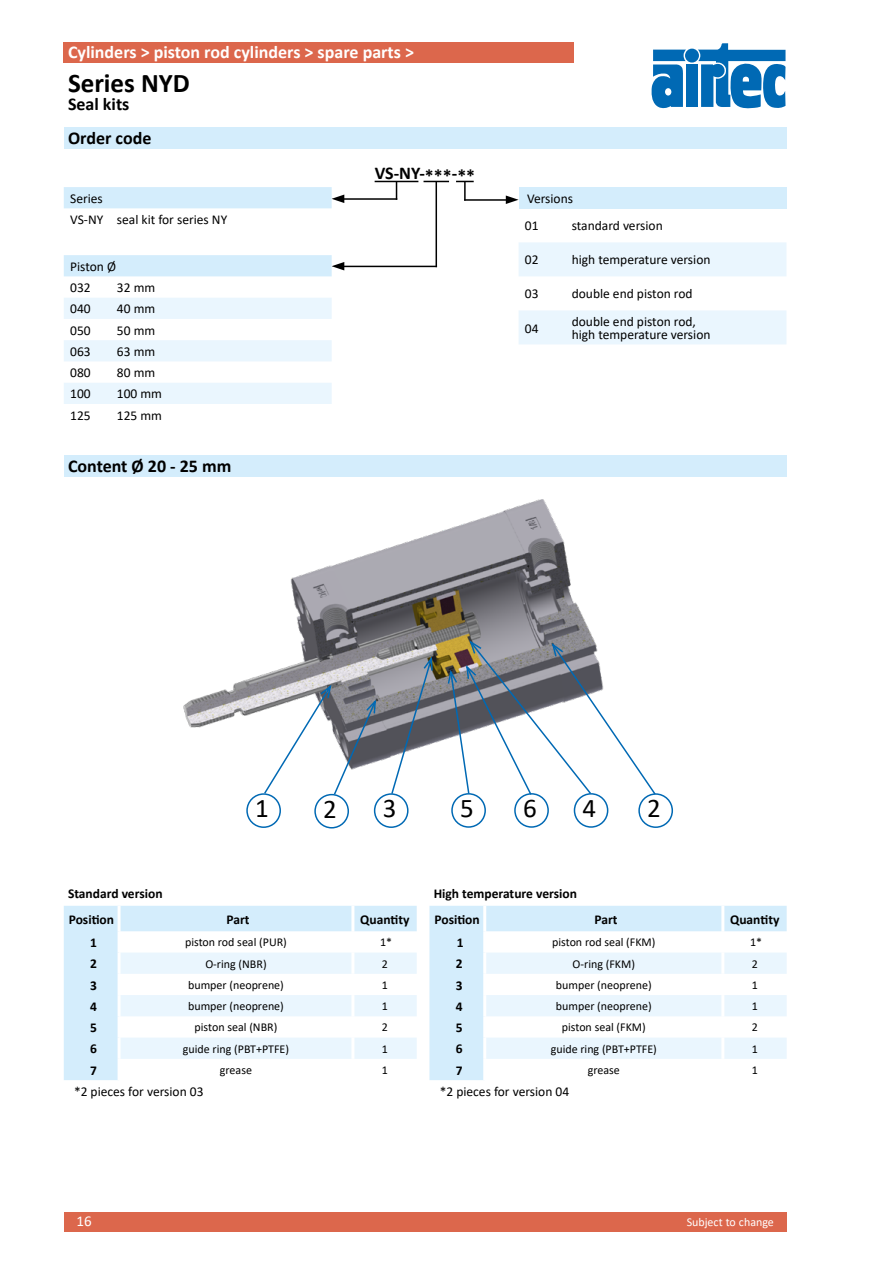
<style>
.page{position:relative;width:893px;height:1263px;background:#fff}
.page>*{position:absolute;margin:0;border:0;box-sizing:border-box;transform-origin:0 0}
.t1{font:700 27px "Calibri";color:#000}
.t2{font:27px "Calibri";color:#000}
.t3{font:700 18px "Calibri";color:#000}
.t4{font:700 18px "Calibri";color:#fff}
.t5{font:15px "Calibri";color:#fff}
.t6{font:13.5px/21.3px "Calibri";color:#000}
.t7{font:700 13.5px/25.5px "Calibri";color:#000}
.t8{font:12px "Calibri";color:#000}
.t9{font:12px "Calibri";color:#fff}
</style>
<div class="page">
<div style="left:685px;top:49px;width:14px;height:14px;background:#0069b4;border-radius:50%"></div>
<div style="left:686px;top:64px;width:12px;height:43px;background:#0069b4"></div>
<svg style="left:651px;top:50px;width:35px;height:59px"></svg>
<svg style="left:698px;top:43px;width:87px;height:66px"></svg>
<div style="left:64px;top:1212px;width:723px;height:19px;background:#dc674c"></div>
<div style="left:64px;top:43px;width:510px;height:20px;background:#dc674c"></div>
<div style="left:64px;top:128px;width:723px;height:21px;background:#d4edfc"></div>
<hr style="left:375px;top:181px;width:43px;height:1px;background:#000">
<svg style="left:396px;top:182px;width:1px;height:16px"></svg>
<hr style="left:339px;top:198px;width:58px;height:2px;background:#000">
<hr style="left:464px;top:199px;width:48px;height:2px;background:#000">
<svg style="left:506px;top:195px;width:13px;height:9px"></svg>
<svg style="left:423px;top:181px;width:26px;height:1px"></svg>
<hr style="left:436px;top:181px;width:1px;height:86px;background:#000">
<hr style="left:339px;top:266px;width:98px;height:1px;background:#000">
<svg style="left:64px;top:187px;width:280px;height:89px"></svg>
<svg style="left:64px;top:298px;width:268px;height:106px"></svg>
<div style="left:519px;top:187px;width:267px;height:21px;background:#d4edfc"></div>
<svg style="left:519px;top:242px;width:267px;height:102px"></svg>
<svg style="left:456px;top:181px;width:18px;height:1px"></svg>
<hr style="left:464px;top:181px;width:2px;height:20px;background:#000">
<img style="left:183px;top:499px;width:411px;height:263px">
<div style="left:64px;top:455px;width:723px;height:21px;background:#d4edfc"></div>
<svg style="left:263px;top:683px;width:114px;height:113px"></svg>
<svg style="left:390px;top:654px;width:44px;height:139px"></svg>
<div style="left:246px;top:793px;width:35px;height:35px;border:2px solid #0069b4;border-radius:50%"></div>
<div style="left:314px;top:794px;width:35px;height:34px;border:2px solid #0069b4;border-radius:50%"></div>
<div style="left:638px;top:793px;width:35px;height:35px;border:2px solid #0069b4;border-radius:50%"></div>
<div style="left:374px;top:793px;width:35px;height:35px;border:2px solid #0069b4;border-radius:50%"></div>
<div style="left:574px;top:793px;width:34px;height:35px;border:2px solid #0069b4;border-radius:50%"></div>
<div style="left:514px;top:793px;width:35px;height:35px;border:2px solid #0069b4;border-radius:50%"></div>
<svg style="left:447px;top:639px;width:210px;height:157px"></svg>
<div style="left:451px;top:793px;width:35px;height:35px;border:2px solid #0069b4;border-radius:50%"></div>
<svg style="left:64px;top:906px;width:353px;height:174px;fill:#d4edfc"></svg>
<svg style="left:121px;top:952px;width:296px;height:107px"></svg>
<hr style="left:118px;top:906px;width:3px;height:25px;background:#fff">
<hr style="left:351px;top:906px;width:3px;height:25px;background:#fff">
<hr style="left:118px;top:931px;width:3px;height:21px;background:#fff">
<hr style="left:351px;top:931px;width:3px;height:21px;background:#fff">
<hr style="left:118px;top:952px;width:3px;height:22px;background:#fff">
<hr style="left:351px;top:952px;width:3px;height:22px;background:#fff">
<hr style="left:118px;top:974px;width:3px;height:21px;background:#fff">
<hr style="left:351px;top:974px;width:3px;height:21px;background:#fff">
<hr style="left:118px;top:995px;width:3px;height:21px;background:#fff">
<hr style="left:351px;top:995px;width:3px;height:21px;background:#fff">
<hr style="left:118px;top:1016px;width:3px;height:21px;background:#fff">
<hr style="left:351px;top:1016px;width:3px;height:21px;background:#fff">
<hr style="left:118px;top:1037px;width:3px;height:22px;background:#fff">
<hr style="left:351px;top:1037px;width:3px;height:22px;background:#fff">
<hr style="left:118px;top:1059px;width:3px;height:21px;background:#fff">
<hr style="left:351px;top:1059px;width:3px;height:21px;background:#fff">
<svg style="left:429px;top:906px;width:358px;height:174px;fill:#d4edfc"></svg>
<svg style="left:486px;top:952px;width:301px;height:107px"></svg>
<hr style="left:483px;top:906px;width:3px;height:25px;background:#fff">
<hr style="left:721px;top:906px;width:3px;height:25px;background:#fff">
<hr style="left:483px;top:931px;width:3px;height:21px;background:#fff">
<hr style="left:721px;top:931px;width:3px;height:21px;background:#fff">
<hr style="left:483px;top:952px;width:3px;height:22px;background:#fff">
<hr style="left:721px;top:952px;width:3px;height:22px;background:#fff">
<hr style="left:483px;top:974px;width:3px;height:21px;background:#fff">
<hr style="left:721px;top:974px;width:3px;height:21px;background:#fff">
<hr style="left:483px;top:995px;width:3px;height:21px;background:#fff">
<hr style="left:721px;top:995px;width:3px;height:21px;background:#fff">
<hr style="left:483px;top:1016px;width:3px;height:21px;background:#fff">
<hr style="left:721px;top:1016px;width:3px;height:21px;background:#fff">
<hr style="left:483px;top:1037px;width:3px;height:22px;background:#fff">
<hr style="left:721px;top:1037px;width:3px;height:22px;background:#fff">
<hr style="left:483px;top:1059px;width:3px;height:21px;background:#fff">
<hr style="left:721px;top:1059px;width:3px;height:21px;background:#fff">
<h2 class="t4" style="left:68px;top:40px;width:348px">Cylinders &gt; piston rod cylinders &gt; spare parts &gt;</h2>
<h1 class="t1" style="left:68px;top:64px;width:123px">Series NYD</h1>
<h2 class="t3" style="left:68px;top:91px;width:63px">Seal kits</h2>
<h2 class="t3" style="left:68px;top:125px;width:85px">Order code</h2>
<p class="t6" style="left:70px;top:187px;width:159px">Series<br>VS-NY seal kit for series NY</p>
<p class="t6" style="left:70px;top:255px;width:47px">Piston Ø<br>032</p>
<p class="t6" style="left:117px;top:277px;width:40px">32 mm</p>
<p class="t6" style="left:70px;top:298px;width:22px">040</p>
<p class="t6" style="left:117px;top:298px;width:40px">40 mm</p>
<p class="t6" style="left:70px;top:319px;width:22px">050</p>
<p class="t6" style="left:117px;top:319px;width:40px">50 mm</p>
<p class="t6" style="left:70px;top:340px;width:22px">063</p>
<p class="t6" style="left:117px;top:340px;width:40px">63 mm</p>
<p class="t6" style="left:70px;top:362px;width:22px">080</p>
<p class="t6" style="left:117px;top:362px;width:40px">80 mm</p>
<p class="t6" style="left:70px;top:383px;width:22px">100</p>
<p class="t6" style="left:117px;top:383px;width:47px">100 mm</p>
<p class="t6" style="left:70px;top:404px;width:22px">125</p>
<p class="t6" style="left:117px;top:404px;width:47px">125 mm</p>
<h2 class="t3" style="left:68px;top:453px;width:165px">Content Ø 20 - 25 mm</h2>
<h2 class="t3" style="left:375px;top:161px;width:102px">VS-NY-***-**</h2>
<p class="t6" style="left:525px;top:184px;width:50px;line-height:27.6px">Versions<br>01</p>
<p class="t6" style="left:572px;top:215px;width:93px">standard version</p>
<p class="t6" style="left:525px;top:249px;width:15px">02</p>
<p class="t6" style="left:572px;top:249px;width:140px">high temperature version</p>
<p class="t6" style="left:525px;top:283px;width:15px">03</p>
<p class="t6" style="left:572px;top:283px;width:122px">double end piston rod</p>
<p class="t6" style="left:525px;top:317px;width:15px">04</p>
<p class="t6" style="left:572px;top:314px;width:140px;line-height:13.5px">double end piston rod, high temperature version</p>
<h1 class="t2" style="left:255px;top:789px;width:15px">1</h1>
<h1 class="t2" style="left:323px;top:790px;width:15px">2</h1>
<h1 class="t2" style="left:383px;top:789px;width:15px">3</h1>
<h1 class="t2" style="left:460px;top:789px;width:15px">5</h1>
<h1 class="t2" style="left:523px;top:789px;width:15px">6</h1>
<h1 class="t2" style="left:583px;top:789px;width:15px">4</h1>
<h1 class="t2" style="left:647px;top:789px;width:15px">2</h1>
<p class="t7" style="left:68px;top:881px;width:96px">Standard version<br>Position</p>
<p class="t7" style="left:227px;top:906px;width:25px">Part</p>
<p class="t7" style="left:360px;top:906px;width:51px">Quantity</p>
<p class="t7" style="left:434px;top:881px;width:145px">High temperature version<br>Position</p>
<p class="t7" style="left:594px;top:906px;width:25px">Part</p>
<p class="t7" style="left:730px;top:906px;width:51px">Quantity</p>
<p class="t7" style="left:90px;top:929px;width:8px">1</p>
<p class="t8" style="left:185px;top:934px;width:103px">piston rod seal (PUR)</p>
<p class="t8" style="left:380px;top:934px;width:14px">1*</p>
<p class="t7" style="left:90px;top:951px;width:8px">2</p>
<p class="t8" style="left:205px;top:955px;width:63px">O-ring (NBR)</p>
<p class="t8" style="left:382px;top:955px;width:8px">2</p>
<p class="t7" style="left:90px;top:972px;width:8px">3</p>
<p class="t8" style="left:188px;top:977px;width:97px">bumper (neoprene)</p>
<p class="t8" style="left:382px;top:977px;width:8px">1</p>
<p class="t7" style="left:90px;top:993px;width:8px">4</p>
<p class="t8" style="left:188px;top:998px;width:97px">bumper (neoprene)</p>
<p class="t8" style="left:382px;top:998px;width:8px">1</p>
<p class="t7" style="left:90px;top:1015px;width:8px">5</p>
<p class="t8" style="left:195px;top:1019px;width:84px">piston seal (NBR)</p>
<p class="t8" style="left:382px;top:1019px;width:8px">2</p>
<p class="t7" style="left:90px;top:1036px;width:8px">6</p>
<p class="t8" style="left:183px;top:1040px;width:108px">guide ring (PBT+PTFE)</p>
<p class="t8" style="left:382px;top:1040px;width:8px">1</p>
<p class="t7" style="left:90px;top:1057px;width:8px">7</p>
<p class="t8" style="left:220px;top:1062px;width:34px">grease</p>
<p class="t8" style="left:382px;top:1062px;width:8px">1</p>
<p class="t6" style="left:74px;top:1080px;width:131px">*2 pieces for version 03</p>
<p class="t7" style="left:457px;top:929px;width:8px">1</p>
<p class="t8" style="left:552px;top:934px;width:105px">piston rod seal (FKM)</p>
<p class="t8" style="left:750px;top:934px;width:14px">1*</p>
<p class="t7" style="left:456px;top:951px;width:8px">2</p>
<p class="t8" style="left:573px;top:955px;width:64px">O-ring (FKM)</p>
<p class="t8" style="left:752px;top:955px;width:8px">2</p>
<p class="t7" style="left:456px;top:972px;width:8px">3</p>
<p class="t8" style="left:556px;top:977px;width:97px">bumper (neoprene)</p>
<p class="t8" style="left:752px;top:977px;width:8px">1</p>
<p class="t7" style="left:456px;top:993px;width:8px">4</p>
<p class="t8" style="left:556px;top:998px;width:97px">bumper (neoprene)</p>
<p class="t8" style="left:752px;top:998px;width:8px">1</p>
<p class="t7" style="left:456px;top:1015px;width:8px">5</p>
<p class="t8" style="left:562px;top:1019px;width:86px">piston seal (FKM)</p>
<p class="t8" style="left:752px;top:1019px;width:8px">2</p>
<p class="t7" style="left:456px;top:1036px;width:8px">6</p>
<p class="t8" style="left:551px;top:1040px;width:108px">guide ring (PBT+PTFE)</p>
<p class="t8" style="left:752px;top:1040px;width:8px">1</p>
<p class="t7" style="left:456px;top:1057px;width:8px">7</p>
<p class="t8" style="left:588px;top:1062px;width:34px">grease</p>
<p class="t8" style="left:752px;top:1062px;width:8px">1</p>
<p class="t6" style="left:440px;top:1080px;width:131px">*2 pieces for version 04</p>
<p class="t5" style="left:77px;top:1211px;width:17px">16</p>
<p class="t9" style="left:687px;top:1214px;width:89px">Subject to change</p>
</div>
